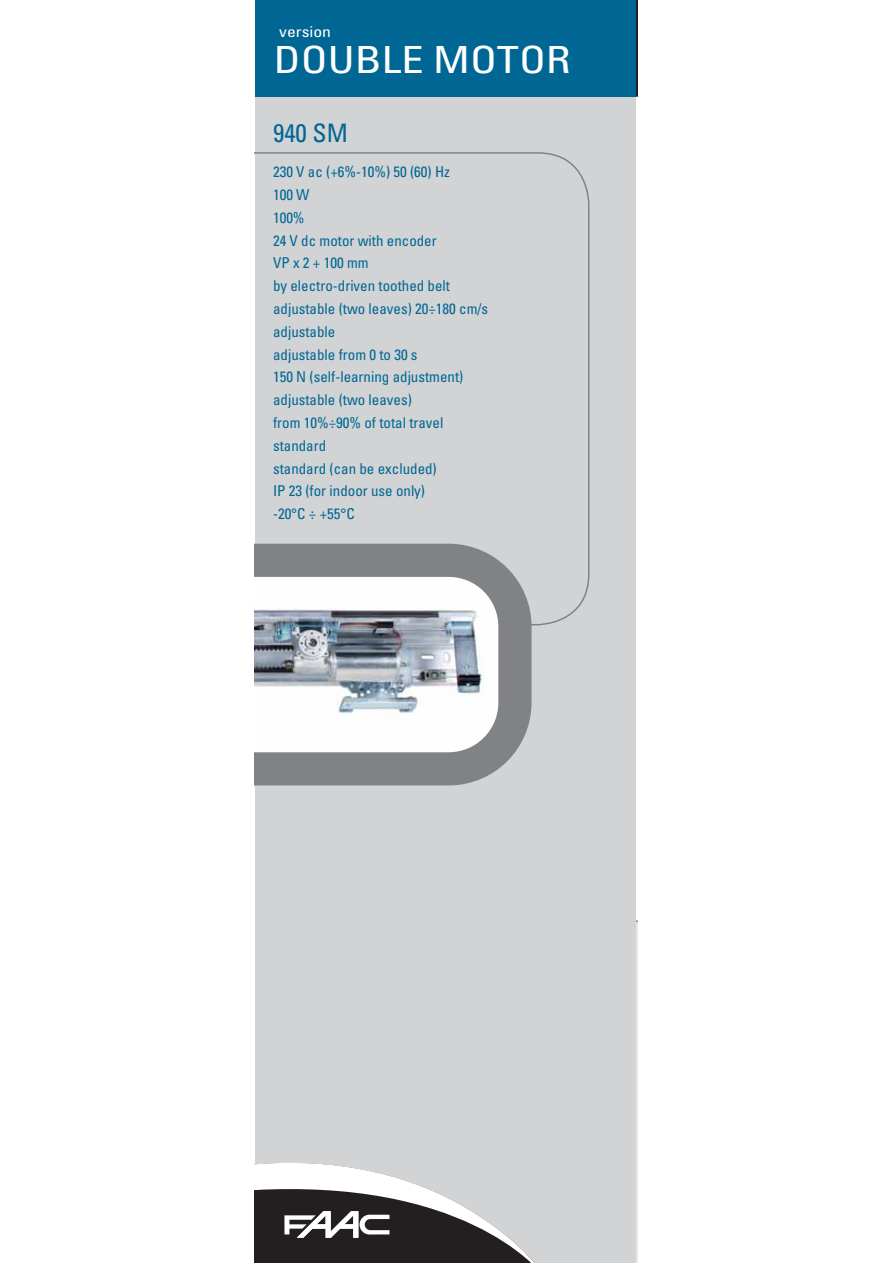
<style>
.page{position:relative;width:893px;height:1263px;background:#fff}
.page>*{position:absolute;margin:0;border:0;box-sizing:border-box;transform-origin:0 0}
.t1{font:condensed 37.35px "Univers LT Std";color:#fff;scale:1.18 1}
.t2{font:condensed 25.5px "Univers LT Std";color:#006694}
.t3{font:condensed 15px/22.8px "Univers LT Std";color:#006694}
.t4{font:condensed 15px "Univers LT Std";color:#fff;scale:1.18 1}
</style>
<div class="page">
<svg style="left:635px;top:920px;width:3px;height:343px"></svg>
<div style="left:255px;top:0;width:380px;height:1263px;background:#d1d3d4"></div>
<svg style="left:255px;top:1163px;width:279px;height:100px"></svg>
<svg style="left:255px;top:152px;width:334px;height:473px"></svg>
<svg style="left:255px;top:544px;width:276px;height:241px;background:#b3b7bb"></svg>
<div style="left:255px;top:0;width:380px;height:97px;background:#006694"></div>
<p class="t4" style="left:279px;top:26px;width:46px">version</p>
<h1 class="t1" style="left:274px;top:44px;width:253px">DOUBLE MOTOR</h1>
<h2 class="t2" style="left:273px;top:123px;width:76px">940 SM</h2>
<p class="t3" style="left:273px;top:161px;width:217px">230 V ac (+6%-10%) 50 (60) Hz<br>100 W<br>100%<br>24 V dc motor with encoder<br>VP x 2 + 100 mm<br>by electro-driven toothed belt adjustable (two leaves) 20÷180 cm/s adjustable<br>adjustable from 0 to 30 s<br>150 N (self-learning adjustment) adjustable (two leaves)<br>from 10%÷90% of total travel standard<br>standard (can be excluded)<br>IP 23 (for indoor use only)<br>-20°C ÷ +55°C</p>
</div>
